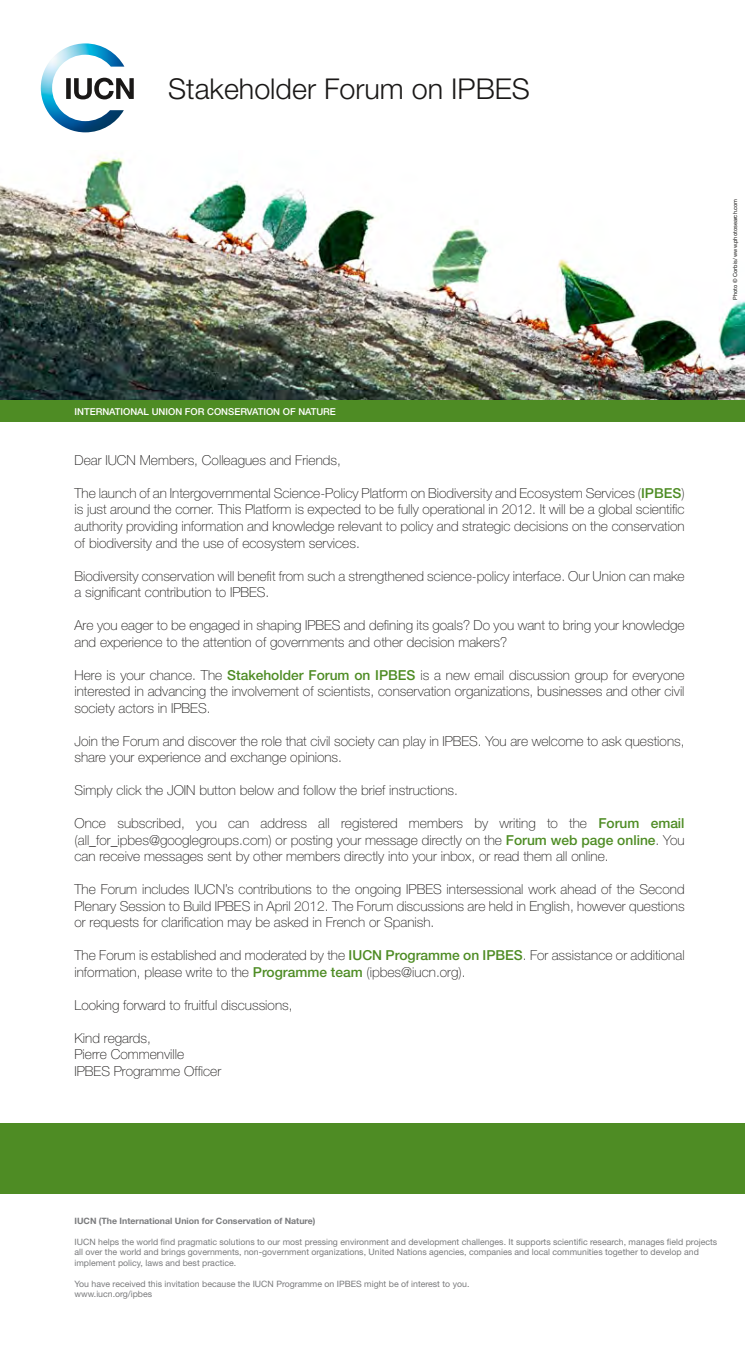
<style>
.page{position:relative;width:745px;height:1347px;background:#fff}
.page>*{position:absolute;margin:0;border:0;box-sizing:border-box;transform-origin:0 0}
.t1{font:300 28.62px "Helvetica Neue";color:#1a1817}
.t2{font:100 13.75px/16.5px "Helvetica Neue";color:#1a1817}
.t3{font:500 9.5px "Helvetica Neue";color:#fff}
.t4{font:8.75px/10.5px "Helvetica Neue";color:#7a7b7d}
.t5{font:700 8.75px "Helvetica Neue";color:#7a7b7d}
.t6{font:5.62px "Helvetica Neue";color:#1a1817}
.s1{font-weight:500;color:#4e8c24}
</style>
<div class="page">
<img style="left:0;top:156px;width:744px;height:244px">
<img style="left:41px;top:43px;width:83px;height:89px">
<svg style="left:66px;top:78px;width:68px;height:21px"></svg>
<div style="left:0;top:400px;width:744px;height:21px;background:#4e8c24"></div>
<div style="left:0;top:1123px;width:744px;height:70px;background:#4e8c24"></div>
<p class="t1" style="left:168px;top:71px;width:363px">Stakeholder Forum on IPBES</p>
<p class="t3" style="left:74px;top:406px;width:263px">INTERNATIONAL UNION FOR CONSERVATION OF NATURE</p>
<p class="t2" style="left:74px;top:452px;width:268px">Dear IUCN Members, Colleagues and Friends,</p>
<p class="t2" style="left:74px;top:485px;width:611px;text-align:justify">The launch of an Intergovernmental Science-Policy Platform on Biodiversity and Ecosystem Services (<span class="s1">IPBES</span>) is just around the corner. This Platform is expected to be fully operational in 2012. It will be a global scientific authority providing information and knowledge relevant to policy and strategic decisions on the conservation of biodiversity and the use of ecosystem services.</p>
<p class="t2" style="left:74px;top:567px;width:611px">Biodiversity conservation will benefit from such a strengthened science-policy interface. Our Union can make a significant contribution to IPBES.</p>
<p class="t2" style="left:74px;top:617px;width:611px">Are you eager to be engaged in shaping IPBES and defining its goals? Do you want to bring your knowledge and experience to the attention of governments and other decision makers?</p>
<p class="t2" style="left:74px;top:666px;width:611px;text-align:justify">Here is your chance. The <span class="s1">Stakeholder Forum on IPBES</span> is a new email discussion group for everyone interested in advancing the involvement of scientists, conservation organizations, businesses and other civil society actors in IPBES.</p>
<p class="t2" style="left:74px;top:732px;width:611px">Join the Forum and discover the role that civil society can play in IPBES. You are welcome to ask questions, share your experience and exchange opinions.</p>
<p class="t2" style="left:74px;top:782px;width:384px">Simply click the JOIN button below and follow the brief instructions.</p>
<p class="t2" style="left:74px;top:815px;width:611px;text-align:justify">Once subscribed, you can address all registered members by writing to the <span class="s1">Forum email </span>(all_for_ipbes@googlegroups.com) or posting your message directly on the <span class="s1">Forum web page online</span>. You can receive messages sent by other members directly into your inbox, or read them all online.</p>
<p class="t2" style="left:74px;top:881px;width:611px;text-align:justify">The Forum includes IUCN’s contributions to the ongoing IPBES intersessional work ahead of the Second Plenary Session to Build IPBES in April 2012. The Forum discussions are held in English, however questions or requests for clarification may be asked in French or Spanish.</p>
<p class="t2" style="left:74px;top:947px;width:611px">The Forum is established and moderated by the <span class="s1">IUCN Programme on IPBES</span>. For assistance or additional information, please write to the <span class="s1">Programme team</span> (ipbes@iucn.org).</p>
<p class="t2" style="left:74px;top:996px;width:219px">Looking forward to fruitful discussions,</p>
<p class="t2" style="left:74px;top:1029px;width:148px">Kind regards,<br>Pierre Commenville<br>IPBES Programme Officer</p>
<p class="t6" style="left:731px;top:299px;width:102px;rotate:-90deg">Photo © Corbis/ www.photosearch.com</p>
<p class="t5" style="left:74px;top:1215px;width:242px">IUCN (The International Union for Conservation of Nature)</p>
<p class="t4" style="left:74px;top:1236px;width:643px">IUCN helps the world find pragmatic solutions to our most pressing environment and development challenges. It supports scientific research, manages field projects all over the world and brings governments, non-government organizations, United Nations agencies, companies and local communities together to develop and implement policy, laws and best practice.</p>
<p class="t4" style="left:74px;top:1278px;width:396px">You have received this invitation because the IUCN Programme on IPBES might be of interest to you. www.iucn.org/ipbes</p>
</div>
